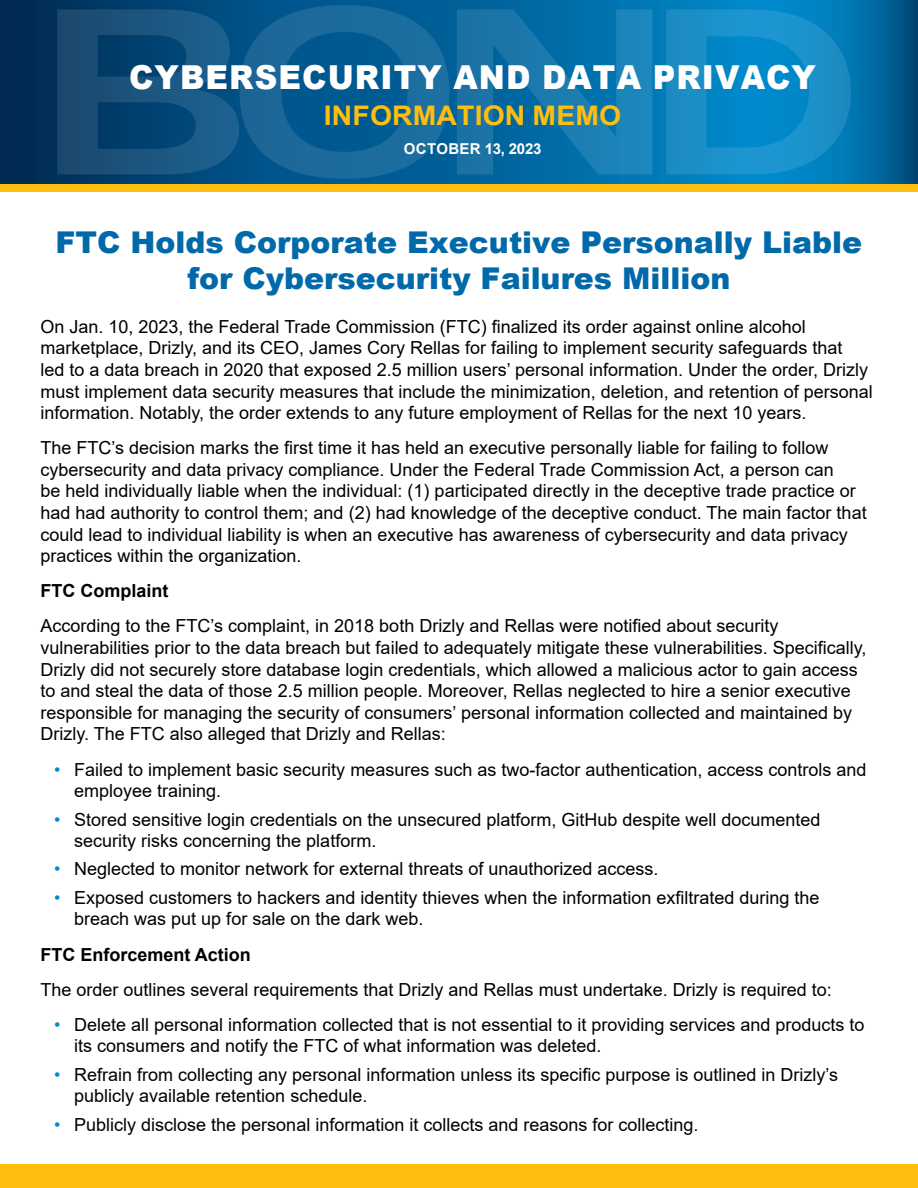
<style>
.page{position:relative;width:918px;height:1188px;background:#fff}
.page>*{position:absolute;margin:0;border:0;box-sizing:border-box;transform-origin:0 0}
.t1{font:900 33px "Arial";letter-spacing:.035em;color:#fff;scale:.95 1}
.t2{font:900 30px/36px "Arial";color:#0069aa;text-align:center}
.t3{font:700 27px "Arial";letter-spacing:.005em;color:#febe10;scale:1.05 1}
.t4{font:18px/21.6px "Arial";color:#000}
.t5{font:700 18px "Arial";color:#000}
.t6{font:700 15px "Arial";letter-spacing:.02em;color:#fff}
.s1{color:#0089cc}
</style>
<div class="page">
<div style="left:0;top:138px;width:918px;height:54px;background:#febe10"></div>
<svg style="left:0;top:0;width:918px;height:184px;background:#005689"></svg>
<svg style="left:57px;top:5px;width:392px;height:174px;background:#0f5888"></svg>
<svg style="left:457px;top:9px;width:195px;height:165px;background:#1075ab"></svg>
<svg style="left:666px;top:9px;width:185px;height:165px;background:#0f8bc7"></svg>
<div style="left:0;top:1164px;width:918px;height:24px;background:#febe10"></div>
<h1 class="t1" style="left:129px;top:53px;width:725px">CYBERSECURITY AND DATA PRIVACY</h1>
<h3 class="t3" style="left:324px;top:97px;width:285px">INFORMATION MEMO</h3>
<p class="t6" style="left:404px;top:138px;width:139px">OCTOBER 13, 2023</p>
<h2 class="t2" style="left:56px;top:223px;width:808px">FTC Holds Corporate Executive Personally Liable for Cybersecurity Failures Million</h2>
<p class="t4" style="left:40px;top:316px;width:834px">On Jan. 10, 2023, the Federal Trade Commission (FTC) finalized its order against online alcohol marketplace, Drizly, and its CEO, James Cory Rellas for failing to implement security safeguards that<br>led to a data breach in 2020 that exposed 2.5 million users’ personal information. Under the order, Drizly must implement data security measures that include the minimization, deletion, and retention of personal information. Notably, the order extends to any future employment of Rellas for the next 10 years.</p>
<p class="t4" style="left:40px;top:437px;width:828px">The FTC’s decision marks the first time it has held an executive personally liable for failing to follow cybersecurity and data privacy compliance. Under the Federal Trade Commission Act, a person can<br>be held individually liable when the individual: (1) participated directly in the deceptive trade practice or had had authority to control them; and (2) had knowledge of the deceptive conduct. The main factor that could lead to individual liability is when an executive has awareness of cybersecurity and data privacy practices within the organization.</p>
<p class="t5" style="left:40px;top:578px;width:129px">FTC Complaint</p>
<p class="t4" style="left:40px;top:615px;width:828px">According to the FTC’s complaint, in 2018 both Drizly and Rellas were notified about security vulnerabilities prior to the data breach but failed to adequately mitigate these vulnerabilities. Specifically, Drizly did not securely store database login credentials, which allowed a malicious actor to gain access to and steal the data of those 2.5 million people. Moreover, Rellas neglected to hire a senior executive responsible for managing the security of consumers’ personal information collected and maintained by Drizly. The FTC also alleged that Drizly and Rellas:</p>
<p class="t4" style="left:74px;top:758px;width:794px;text-indent:-20px"><span class="s1">•</span> Failed to implement basic security measures such as two-factor authentication, access controls and employee training.</p>
<p class="t4" style="left:74px;top:808px;width:748px;text-indent:-20px"><span class="s1">•</span> Stored sensitive login credentials on the unsecured platform, GitHub despite well documented security risks concerning the platform.</p>
<p class="t4" style="left:54px;top:858px;width:606px"><span class="s1">•</span> Neglected to monitor network for external threats of unauthorized access.</p>
<p class="t4" style="left:74px;top:887px;width:747px;text-indent:-20px"><span class="s1">•</span> Exposed customers to hackers and identity thieves when the information exfiltrated during the breach was put up for sale on the dark web.</p>
<p class="t5" style="left:40px;top:942px;width:212px">FTC Enforcement Action</p>
<p class="t4" style="left:40px;top:978px;width:793px">The order outlines several requirements that Drizly and Rellas must undertake. Drizly is required to:</p>
<p class="t4" style="left:74px;top:1013px;width:792px;text-indent:-20px"><span class="s1">•</span> Delete all personal information collected that is not essential to it providing services and products to its consumers and notify the FTC of what information was deleted.</p>
<p class="t4" style="left:74px;top:1063px;width:766px;text-indent:-20px"><span class="s1">•</span> Refrain from collecting any personal information unless its specific purpose is outlined in Drizly’s publicly available retention schedule.</p>
<p class="t4" style="left:54px;top:1113px;width:646px"><span class="s1">•</span> Publicly disclose the personal information it collects and reasons for collecting.</p>
</div>
